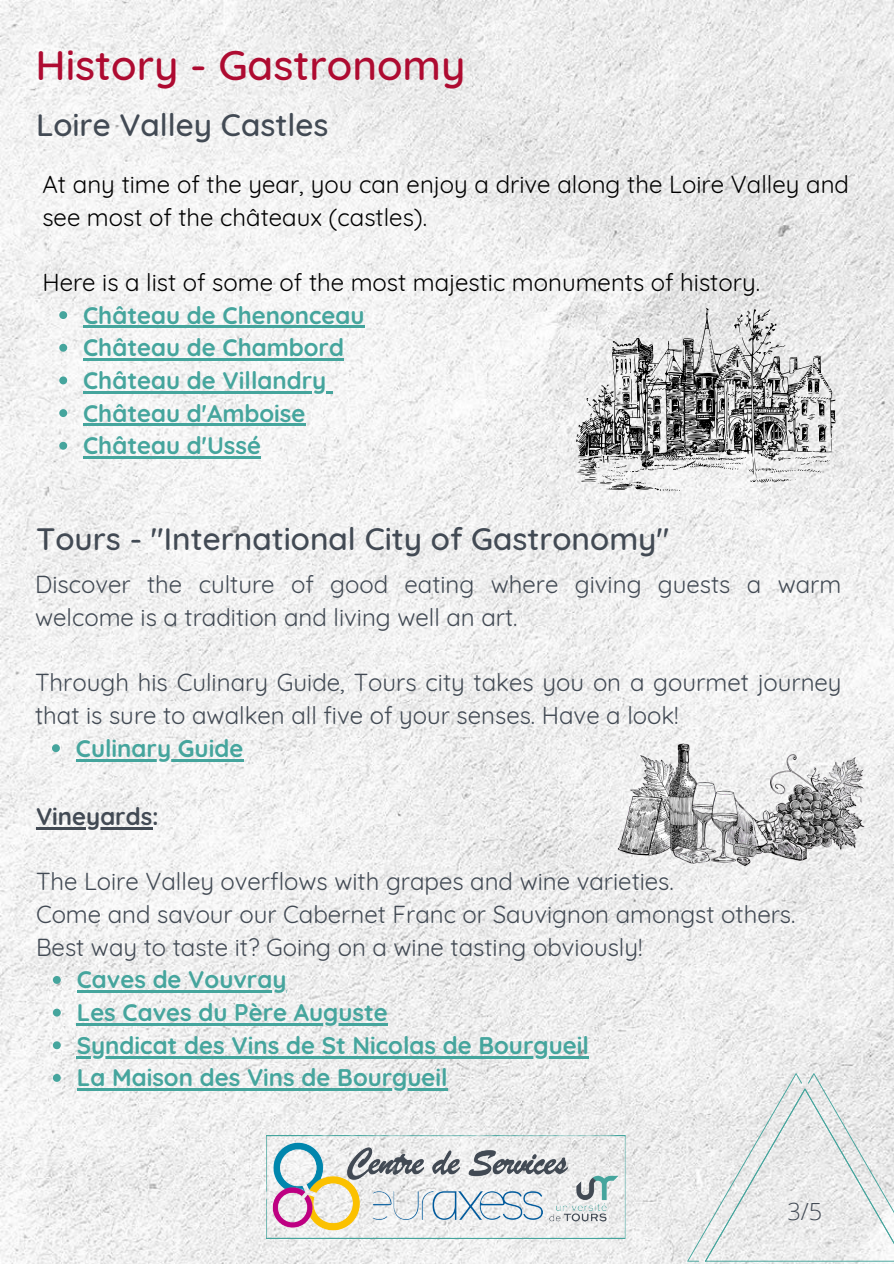
<style>
.page{position:relative;width:894px;height:1264px;background:#fff}
.page>*{position:absolute;margin:0;border:0;box-sizing:border-box;transform-origin:0 0}
.t1{font:500 42px "Quicksand";color:#ae0b31}
.t2{font:500 31.5px "Quicksand";color:#424a54}
.t3{font:24px/32.7px "Quicksand";color:#424a54}
.t4{font:700 24px/32.7px "Quicksand";color:#45a59d}
.t5{font:24px/32.7px "Quicksand";color:#000}
.t6{font:700 24px "Quicksand";color:#424a54}
.t7{font:300 23.7px "Open Sans";color:#424a54}
</style>
<div class="page">
<img style="left:0;top:0;width:893px;height:1263px">
<img style="left:266px;top:1135px;width:359px;height:103px">
<svg style="left:687px;top:1073px;width:206px;height:188px"></svg>
<svg style="left:59px;top:311px;width:8px;height:8px"></svg>
<hr style="left:83px;top:326px;width:267px;height:2px;background:#45a59d">
<svg style="left:350px;top:326px;width:14px;height:2px"></svg>
<svg style="left:59px;top:344px;width:8px;height:8px"></svg>
<hr style="left:83px;top:358px;width:261px;height:3px;background:#45a59d">
<svg style="left:59px;top:376px;width:8px;height:8px"></svg>
<hr style="left:83px;top:391px;width:243px;height:2px;background:#45a59d">
<svg style="left:326px;top:391px;width:7px;height:2px"></svg>
<svg style="left:59px;top:409px;width:8px;height:8px"></svg>
<hr style="left:83px;top:424px;width:222px;height:2px;background:#45a59d">
<svg style="left:59px;top:442px;width:8px;height:7px"></svg>
<hr style="left:83px;top:456px;width:178px;height:2px;background:#45a59d">
<svg style="left:52px;top:744px;width:8px;height:8px"></svg>
<hr style="left:76px;top:759px;width:167px;height:2px;background:#45a59d">
<svg style="left:576px;top:308px;width:259px;height:183px"></svg>
<svg style="left:53px;top:976px;width:8px;height:7px"></svg>
<hr style="left:77px;top:990px;width:209px;height:2px;background:#45a59d">
<svg style="left:53px;top:1008px;width:8px;height:8px"></svg>
<hr style="left:77px;top:1023px;width:311px;height:2px;background:#45a59d">
<svg style="left:53px;top:1041px;width:8px;height:8px"></svg>
<hr style="left:77px;top:1055px;width:511px;height:3px;background:#45a59d">
<svg style="left:53px;top:1073px;width:8px;height:8px"></svg>
<hr style="left:77px;top:1088px;width:370px;height:2px;background:#45a59d">
<hr style="left:36px;top:827px;width:116px;height:2px;background:#424a54">
<img style="left:612px;top:733px;width:254px;height:138px">
<h1 class="t1" style="left:35px;top:38px;width:431px">History - Gastronomy</h1>
<h2 class="t2" style="left:36px;top:105px;width:294px">Loire Valley Castles</h2>
<p class="t5" style="left:42px;top:167px;width:807px">At any time of the year, you can enjoy a drive along the Loire Valley and see most of the châteaux (castles).</p>
<p class="t5" style="left:42px;top:265px;width:719px">Here is a list of some of the most majestic monuments of history.</p>
<p class="t4" style="left:83px;top:298px;width:283px">Château de Chenonceau<br>Château de Chambord<br>Château de Villandry<br>Château d'Amboise<br>Château d'Ussé</p>
<h2 class="t2" style="left:36px;top:518px;width:634px">Tours - "International City of Gastronomy"</h2>
<p class="t3" style="left:35px;top:568px;width:807px">Discover the culture of good eating where giving guests a warm welcome is a tradition and living well an art.</p>
<p class="t3" style="left:35px;top:666px;width:807px">Through his Culinary Guide, Tours city takes you on a gourmet journey that is sure to awalken all five of your senses. Have a look!</p>
<p class="t4" style="left:76px;top:731px;width:169px">Culinary Guide</p>
<p class="t6" style="left:36px;top:801px;width:124px">Vineyards:</p>
<p class="t3" style="left:36px;top:865px;width:760px">The Loire Valley overflows with grapes and wine varieties.<br>Come and savour our Cabernet Franc or Sauvignon amongst others.<br>Best way to taste it? Going on a wine tasting obviously!</p>
<p class="t4" style="left:77px;top:963px;width:513px">Caves de Vouvray<br>Les Caves du Père Auguste<br>Syndicat des Vins de St Nicolas de Bourgueil<br>La Maison des Vins de Bourgueil</p>
<p class="t7" style="left:787px;top:1194px;width:37px">3/5</p>
</div>
